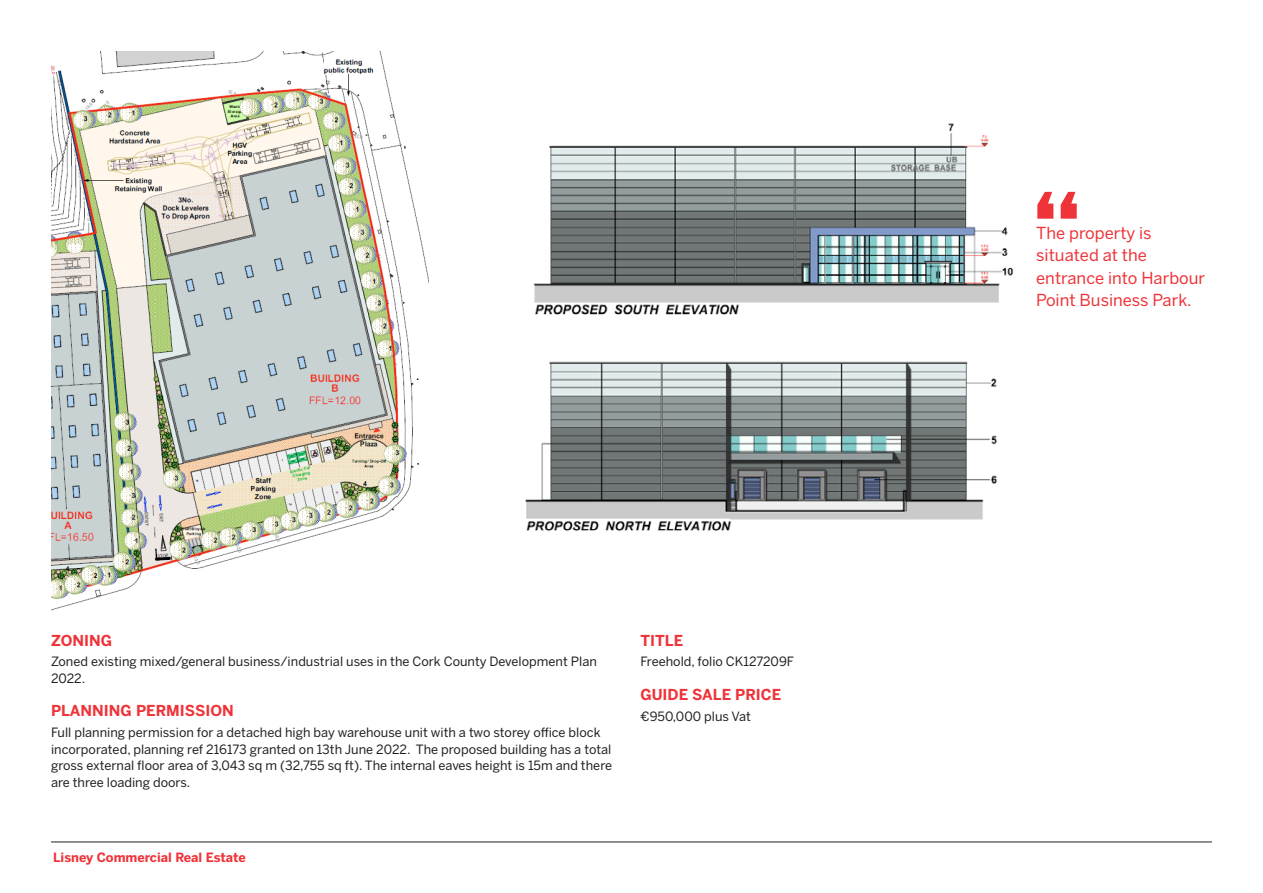
<style>
.page{position:relative;width:1263px;height:893px;background:#fff}
.page>*{position:absolute;margin:0;border:0;box-sizing:border-box;transform-origin:0 0}
.t1{font:700 97.5px "Benton Sans";color:#ee3339}
.t2{font:16.5px/22.5px "Benton Sans";color:#ee3339}
.t3{font:700 15px "Benton Sans";color:#ee3339}
.t4{font:12.75px/16.5px "Benton Sans";color:#231f20}
.t5{font:700 12.75px "Benton Sans";color:#ee3339}
</style>
<div class="page">
<hr style="left:51px;top:842px;width:1161px;height:1px;background:#231f20">
<img style="left:51px;top:51px;width:377px;height:560px">
<img style="left:525px;top:123px;width:489px;height:409px">
<p class="t3" style="left:51px;top:631px;width:63px">ZONING</p>
<p class="t4" style="left:51px;top:653px;width:547px">Zoned existing mixed/general business/industrial uses in the Cork County Development Plan<br>2022.</p>
<p class="t3" style="left:51px;top:701px;width:184px">PLANNING PERMISSION</p>
<p class="t4" style="left:51px;top:724px;width:563px">Full planning permission for a detached high bay warehouse unit with a two storey office block incorporated, planning ref 216173 granted on 13th June 2022. The proposed building has a total gross external floor area of 3,043 sq m (32,755 sq ft). The internal eaves height is 15m and there are three loading doors.</p>
<p class="t5" style="left:53px;top:849px;width:194px">Lisney Commercial Real Estate</p>
<p class="t3" style="left:640px;top:631px;width:44px">TITLE</p>
<p class="t4" style="left:640px;top:653px;width:155px">Freehold, folio CK127209F</p>
<p class="t3" style="left:640px;top:685px;width:142px">GUIDE SALE PRICE</p>
<p class="t4" style="left:640px;top:708px;width:112px">€950,000 plus Vat</p>
<h1 class="t1" style="left:1032px;top:167px;width:52px">“</h1>
<p class="t2" style="left:1036px;top:221px;width:170px">The property is situated at the entrance into Harbour<br>Point Business Park.</p>
</div>
